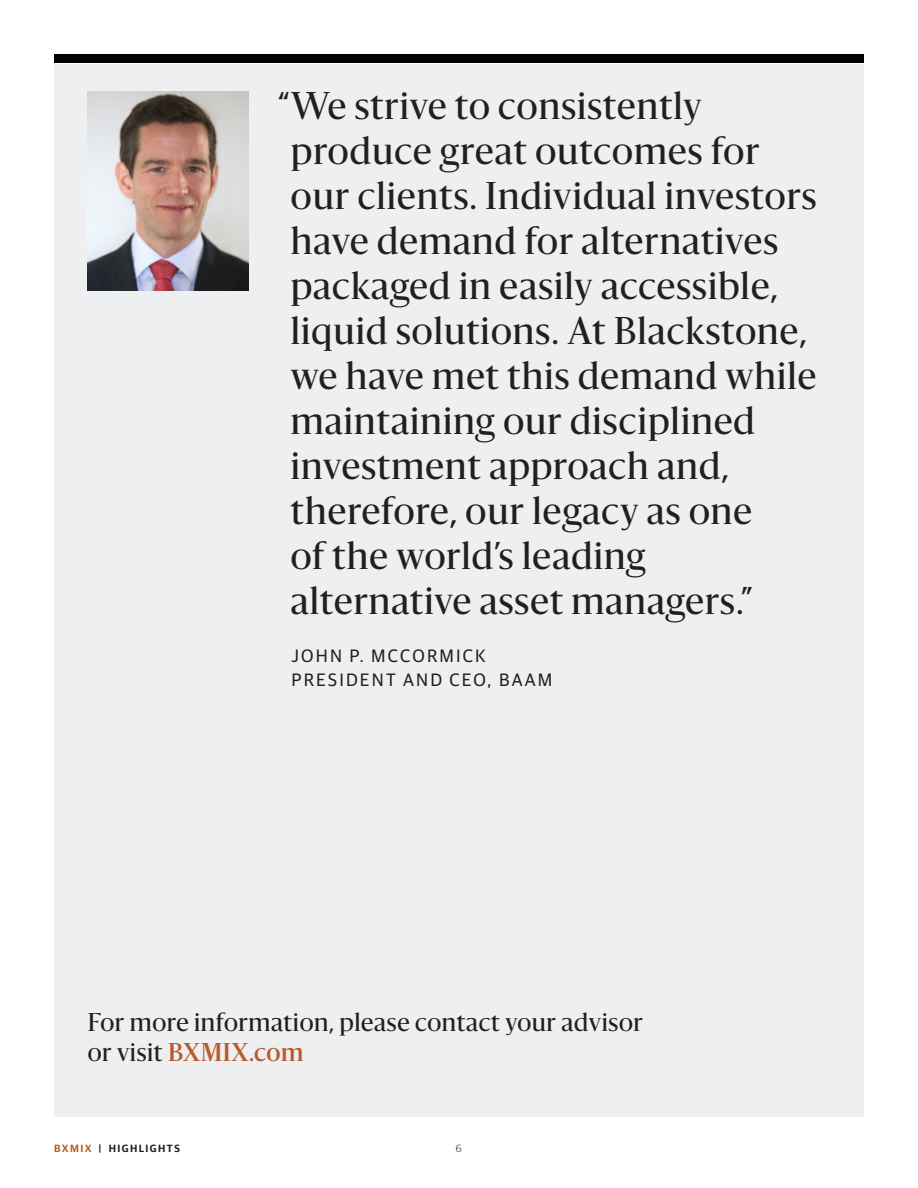
<style>
.page{position:relative;width:918px;height:1188px;background:#fff}
.page>*{position:absolute;margin:0;border:0;box-sizing:border-box;transform-origin:0 0}
.t1{font:36px/45px "Sanomat";letter-spacing:.03em;color:#231f20}
.t2{font:24px/30px "Sanomat";letter-spacing:.025em;color:#231f20}
.t3{font:18px/24px "Guardian Sans";letter-spacing:.12em;color:#231f20}
.t4{font:600 10.5px "Guardian Sans";letter-spacing:.135em;color:#231f20}
.t5{font:300 10.5px "Guardian Sans";color:#231f20}
.s1{font-weight:500;color:#b85b2a}
.s2{color:#b85b2a}
</style>
<div class="page">
<div style="left:54px;top:64px;width:810px;height:1053px;background:#eeeff1"></div>
<img style="left:87px;top:92px;width:161px;height:198px">
<div style="left:54px;top:54px;width:810px;height:9px;background:#000"></div>
<p class="t1" style="left:291px;top:81px;width:527px;text-indent:-13px">“We strive to consistently produce great outcomes for our clients. Individual investors have demand for alternatives packaged in easily accessible, liquid solutions. At Blackstone, we have met this demand while maintaining our disciplined investment approach and, therefore, our legacy as one<br>of the world’s leading alternative asset managers.”</p>
<p class="t3" style="left:292px;top:642px;width:262px">JOHN P. MCCORMICK<br>PRESIDENT AND CEO, BAAM</p>
<p class="t2" style="left:88px;top:1006px;width:557px">For more information, please contact your advisor or visit <span class="s1">BXMIX.com</span></p>
<p class="t4" style="left:54px;top:1141px;width:127px"><span class="s2">BXMIX</span> | HIGHLIGHTS</p>
<p class="t5" style="left:456px;top:1141px;width:7px">6</p>
</div>
